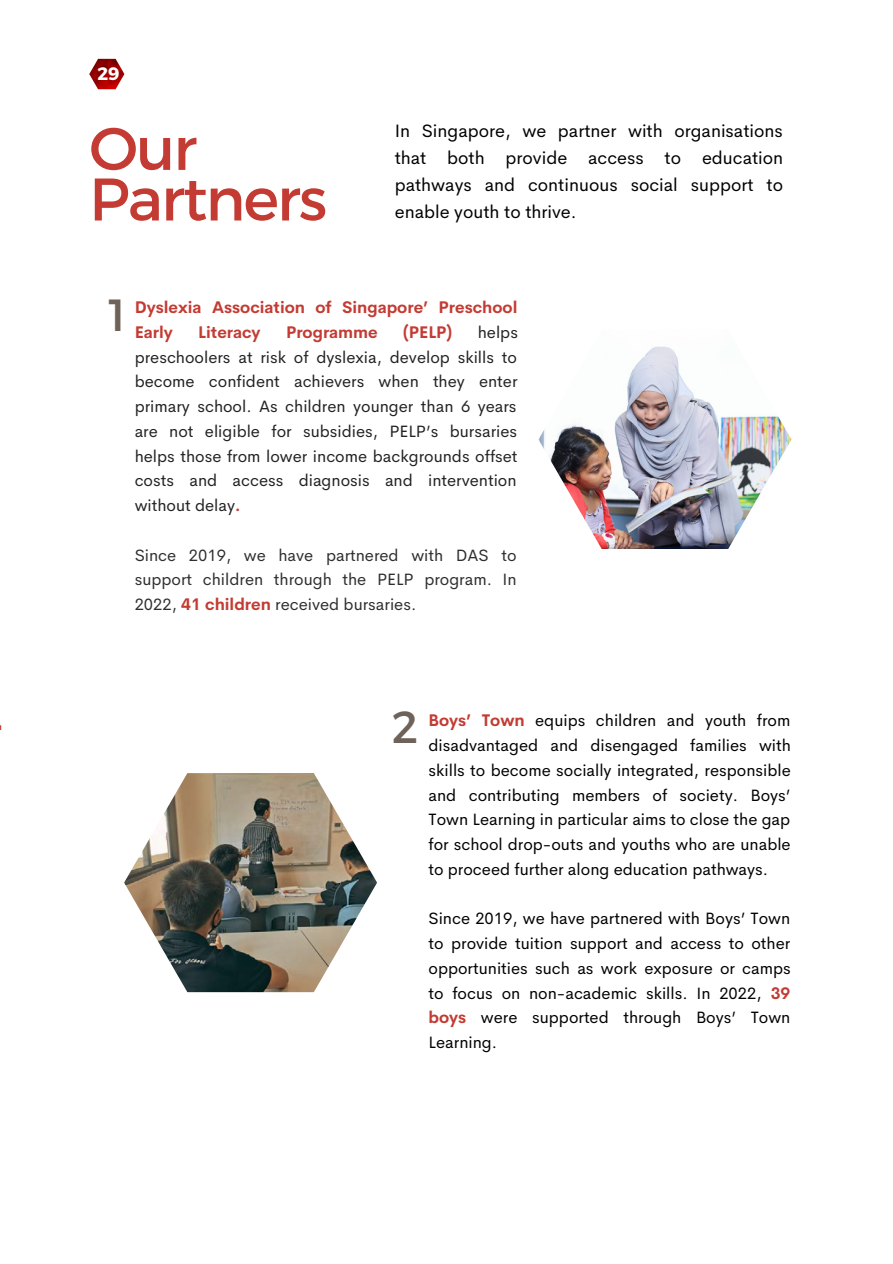
<style>
.page{position:relative;width:893px;height:1264px;background:#fff}
.page>*{position:absolute;margin:0;border:0;box-sizing:border-box;transform-origin:0 0}
.t1{font:60px "Montserrat";letter-spacing:-.03em;color:#c33b32}
.t2{font:45px "Montserrat";color:#6e6259}
.t3{font:18px/27px "Cerebri Sans";color:#000;text-align:justify}
.t4{font:700 18px "Montserrat";color:#fff}
.t5{font:16.5px/24.8px "Cerebri Sans";color:#000;text-align:justify}
.t6{font:16.5px/24.8px "Cerebri Sans";color:#222;text-align:justify}
.t7{font:16.5px/24.8px "Cerebri Sans";color:#2e2e2e;text-align:justify}
.t8{font:700 16.5px/24.8px "Cerebri Sans";color:#c33b32}
.s1{font-weight:700;color:#c33b32}
</style>
<div class="page">
<img style="left:124px;top:773px;width:253px;height:219px">
<img style="left:538px;top:346px;width:253px;height:203px">
<img style="left:89px;top:59px;width:35px;height:30px">
<p class="t4" style="left:97px;top:62px;width:24px">29</p>
<p class="t1" style="left:89px;top:109px;width:109px">Our</p>
<p class="t1" style="left:89px;top:160px;width:239px">Partners</p>
<p class="t3" style="left:395px;top:117px;width:390px">In Singapore, we partner with organisations that both provide access to education pathways and continuous social support to enable youth to thrive.</p>
<p class="t2" style="left:108px;top:286px;width:19px">1</p>
<p class="t8" style="left:135px;top:295px;width:384px">Dyslexia Association of Singapore’ Preschool<br>Early</p>
<p class="t8" style="left:198px;top:320px;width:64px">Literacy</p>
<p class="t8" style="left:286px;top:320px;width:93px">Programme</p>
<p class="t8" style="left:403px;top:320px;width:50px">(PELP)</p>
<p class="t6" style="left:135px;top:320px;width:385px;text-indent:343px">helps preschoolers at risk of dyslexia, develop skills to become confident achievers when they enter primary school. As children younger than 6 years are not eligible for subsidies, PELP’s bursaries helps those from lower income backgrounds offset costs and access diagnosis and intervention without delay<span class="s1">.</span></p>
<p class="t7" style="left:135px;top:542px;width:383px">Since 2019, we have partnered with DAS to support children through the PELP program. In 2022, <span class="s1">41 children</span> received bursaries.</p>
<p class="t2" style="left:391px;top:697px;width:28px">2</p>
<p class="t5" style="left:428px;top:708px;width:364px"><span class="s1">Boys’ Town</span> equips children and youth from disadvantaged and disengaged families with skills to become socially integrated, responsible and contributing members of society. Boys’ Town Learning in particular aims to close the gap for school drop-outs and youths who are unable to proceed further along education pathways.</p>
<p class="t5" style="left:428px;top:906px;width:364px">Since 2019, we have partnered with Boys’ Town to provide tuition support and access to other opportunities such as work exposure or camps to focus on non-academic skills. In 2022, <span class="s1">39 boys</span> were supported through Boys’ Town Learning.</p>
</div>
